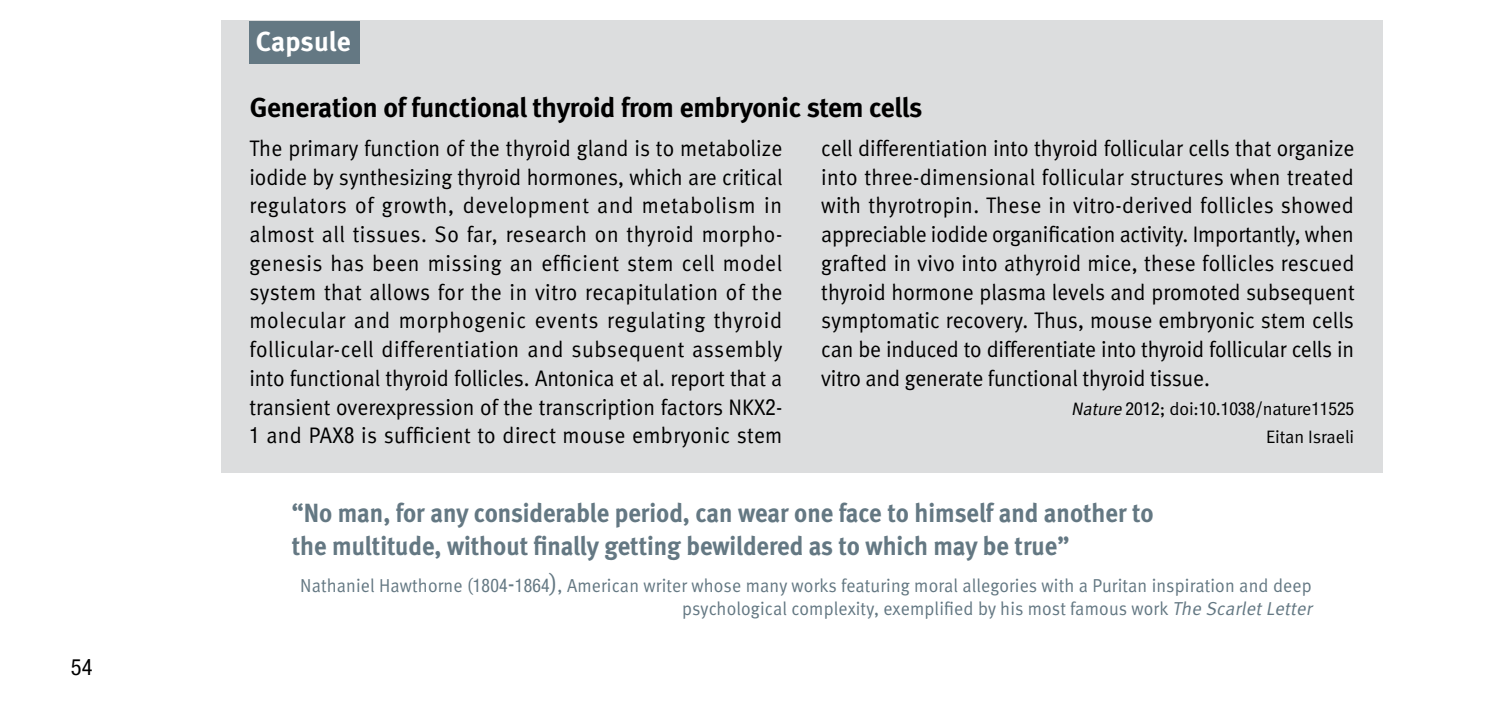
<style>
.page{position:relative;width:1489px;height:721px;background:#fff}
.page>*{position:absolute;margin:0;border:0;box-sizing:border-box;transform-origin:0 0}
.t1{font:700 27.5px "Meta";letter-spacing:-.01em;color:#000}
.t2{font:700 27.5px "Meta";color:#fff}
.t3{font:700 26.25px/33.8px "Meta";color:#647883;scale:.94 1}
.t4{font:22.5px/28.8px "Meta Normal";letter-spacing:.02em;color:#000;text-align:justify;scale:.95 1}
.t5{font:condensed 22.5px "Helvetica Neue";color:#000}
.t6{font:18.75px/22.5px "Meta Normal";letter-spacing:.01em;color:#647883;text-align:right;scale:.95 1}
.t7{font:condensed 18px "Helvetica Neue";letter-spacing:-.005em;color:#000}
.t8{font:18px "Meta Normal";letter-spacing:-.005em;color:#000}
.s1{font-family:"Helvetica Neue";font-stretch:condensed}
.s2{font-family:"Meta Normal";font-style:italic;font-stretch:normal}
.s3{font-family:"Meta Normal";font-stretch:normal}
.s4{font-size:25px}
.s5{font-style:italic}
</style>
<div class="page">
<div style="left:221px;top:21px;width:1161px;height:452px;background:#dcddde"></div>
<div style="left:249px;top:21px;width:110px;height:43px;background:#647883"></div>
<p class="t5" style="left:71px;top:654px;width:23px">54</p>
<p class="t2" style="left:256px;top:25px;width:96px">Capsule</p>
<p class="t1" style="left:250px;top:91px;width:674px">Generation of functional thyroid from embryonic stem cells</p>
<p class="t4" style="left:249px;top:133px;width:563px">The primary function of the thyroid gland is to metabolize iodide by synthesizing thyroid hormones, which are critical regulators of growth, development and metabolism in</p>
<p class="t4" style="left:249px;top:248px;width:562px">genesis has been missing an efficient stem cell model</p>
<p class="t4" style="left:249px;top:220px;width:562px">almost all tissues. So far, research on thyroid morpho-</p>
<p class="t4" style="left:249px;top:277px;width:562px">system that allows for the in vitro recapitulation of the molecular and morphogenic events regulating thyroid follicular-cell differentiation and subsequent assembly into functional thyroid follicles. Antonica et al. report that a transient overexpression of the transcription factors NKX<span class="s1">2</span>- <span class="s1">1</span> and PAX is<span class="s1">8</span> sufficient to direct mouse embryonic stem</p>
<p class="t4" style="left:821px;top:133px;width:563px">cell differentiation into thyroid follicular cells that organize into three-dimensional follicular structures when treated with thyrotropin. These in vitro-derived follicles showed appreciable iodide organification activity. Importantly, when grafted in vivo into athyroid mice, these follicles rescued thyroid hormone plasma levels and promoted subsequent symptomatic recovery. Thus, mouse embryonic stem cells can be induced to differentiate into thyroid follicular cells in vitro and generate functional thyroid tissue.</p>
<p class="t7" style="left:1071px;top:398px;width:284px"><span class="s2">Nature</span>2012<span class="s3">; doi:</span>10<span class="s3">.</span>1038<span class="s3">/nature</span>11525</p>
<p class="t8" style="left:1266px;top:427px;width:90px">Eitan Israeli</p>
<p class="t3" style="left:292px;top:495px;width:918px">“No man, for any considerable period, can wear one face to himself and another to the multitude, without finally getting bewildered as to which may be true“</p>
<p class="t6" style="left:300px;top:574px;width:1070px">Nathaniel Hawthorne (<span class="s1">1804</span><span class="s4">-</span><span class="s1">1864</span> ,<span class="s4">)</span> American writer whose many works featuring moral allegories with a Puritan inspiration and deep psychological c o m p l ex i ty, e x e m p l i fi e d b y h i s m o s t fa m o u s w o r k <span class="s5">The Scarlet Letter</span></p>
</div>
